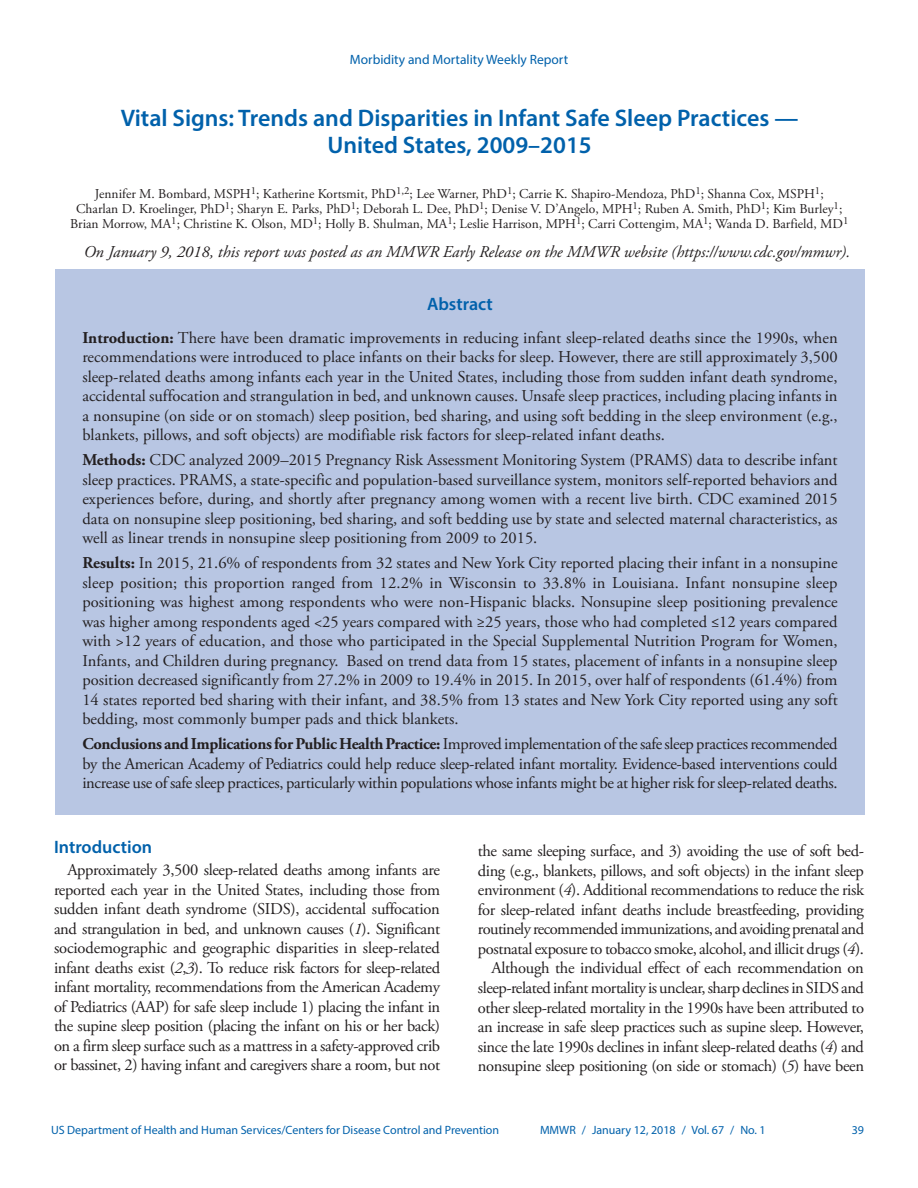
<style>
.page{position:relative;width:918px;height:1188px;background:#fff}
.page>*{position:absolute;margin:0;border:0;box-sizing:border-box;transform-origin:0 0}
.Report_Title{font:600 24px/27px "Myriad Pro";color:#0161ab;text-align:center}
.Heading_1{font:600 18px "Myriad Pro";color:#0161ab}
.Summary_Abstract_Tit{font:600 18px "Myriad Pro";color:#0161ab}
.Summary_Abstract_Tex{font:16.5px/19.5px "Adobe Garamond Pro";color:#231f20;text-align:justify}
.Paragraph{font:16.5px/19.5px "Adobe Garamond Pro";letter-spacing:-.025em;color:#231f20;text-align:justify}
.Early_Release_Discla{font:italic 16.5px "Adobe Garamond Pro";color:#231f20}
.Author_Names{font:13.5px/15px "Adobe Garamond Pro";color:#231f20;text-align:center}
.t1{font:13.5px "Myriad Pro";color:#0161ab}
.t2{font:12px "Myriad Pro";color:#0161ab}
.s1{font-weight:700}
.s2{font-style:italic}
</style>
<div class="page">
<div style="left:55px;top:269px;width:810px;height:546px;background:#b8c6e3"></div>
<p class="t1" style="left:350px;top:51px;width:220px">Morbidity and Mortality Weekly Report</p>
<p class="Report_Title" style="left:121px;top:104px;width:679px">Vital Signs: Trends and Disparities in Infant Safe Sleep Practices —<br>United States, 2009–2015</p>
<p class="Author_Names" style="left:70px;top:187px;width:780px">Jennifer M. Bombard, MSPH<sup>1</sup>; Katherine Kortsmit, PhD<sup>1,2</sup>; Lee Warner, PhD<sup>1</sup>; Carrie K. Shapiro-Mendoza, PhD<sup>1</sup>; Shanna Cox, MSPH<sup>1</sup>;<br>Charlan D. Kroelinger, PhD<sup>1</sup>; Sharyn E. Parks, PhD<sup>1</sup>; Deborah L. Dee, PhD<sup>1</sup>; Denise V. D’Angelo, MPH<sup>1</sup>; Ruben A. Smith, PhD<sup>1</sup>; Kim Burley<sup>1</sup>;<br>Brian Morrow, MA<sup>1</sup>; Christine K. Olson, MD<sup>1</sup>; Holly B. Shulman, MA<sup>1</sup>; Leslie Harrison, MPH<sup>1</sup>; Carri Cottengim, MA<sup>1</sup>; Wanda D. Barfield, MD<sup>1</sup></p>
<p class="Early_Release_Discla" style="left:84px;top:242px;width:768px">On January 9, 2018, this report was posted as an MMWR Early Release on the MMWR website (https://www.cdc.gov/mmwr).</p>
<p class="Summary_Abstract_Tit" style="left:427px;top:292px;width:67px">Abstract</p>
<p class="Summary_Abstract_Tex" style="left:82px;top:328px;width:757px"><span class="s1">Introduction:</span> There have been dramatic improvements in reducing infant sleep-related deaths since the 1990s, when recommendations were introduced to place infants on their backs for sleep. However, there are still approximately 3,500 sleep-related deaths among infants each year in the United States, including those from sudden infant death syndrome, accidental suffocation and strangulation in bed, and unknown causes. Unsafe sleep practices, including placing infants in a nonsupine (on side or on stomach) sleep position, bed sharing, and using soft bedding in the sleep environment (e.g., blankets, pillows, and soft objects) are modifiable risk factors for sleep-related infant deaths.</p>
<p class="Summary_Abstract_Tex" style="left:82px;top:451px;width:757px"><span class="s1">Methods:</span> CDC analyzed 2009–2015 Pregnancy Risk Assessment Monitoring System (PRAMS) data to describe infant sleep practices. PRAMS, a state-specific and population-based surveillance system, monitors self-reported behaviors and experiences before, during, and shortly after pregnancy among women with a recent live birth. CDC examined 2015 data on nonsupine sleep positioning, bed sharing, and soft bedding use by state and selected maternal characteristics, as well as linear trends in nonsupine sleep positioning from 2009 to 2015.</p>
<p class="Summary_Abstract_Tex" style="left:82px;top:554px;width:757px"><span class="s1">Results:</span> In 2015, 21.6% of respondents from 32 states and New York City reported placing their infant in a nonsupine sleep position; this proportion ranged from 12.2% in Wisconsin to 33.8% in Louisiana. Infant nonsupine sleep positioning was highest among respondents who were non-Hispanic blacks. Nonsupine sleep positioning prevalence was higher among respondents aged &lt;25 years compared with ≥25 years, those who had completed ≤12 years compared with &gt;12 years of education, and those who participated in the Special Supplemental Nutrition Program for Women, Infants, and Children during pregnancy. Based on trend data from 15 states, placement of infants in a nonsupine sleep position decreased significantly from 27.2% in 2009 to 19.4% in 2015. In 2015, over half of respondents (61.4%) from 14 states reported bed sharing with their infant, and 38.5% from 13 states and New York City reported using any soft bedding, most commonly bumper pads and thick blankets.</p>
<p class="Summary_Abstract_Tex" style="left:82px;top:735px;width:757px"><span class="s1">Conclusions and Implications for Public Health Practice:</span> Improved implementation of the safe sleep practices recommended by the American Academy of Pediatrics could help reduce sleep-related infant mortality. Evidence-based interventions could increase use of safe sleep practices, particularly within populations whose infants might be at higher risk for sleep-related deaths.</p>
<p class="Heading_1" style="left:54px;top:836px;width:100px">Introduction</p>
<p class="Paragraph" style="left:54px;top:861px;width:388px;text-indent:13px">Approximately 3,500 sleep-related deaths among infants are reported each year in the United States, including those from sudden infant death syndrome (SIDS), accidental suffocation and strangulation in bed, and unknown causes (<span class="s2">1</span>). Significant sociodemographic and geographic disparities in sleep-related infant deaths exist (<span class="s2">2</span>,<span class="s2">3</span>). To reduce risk factors for sleep-related infant mortality, recommendations from the American Academy of Pediatrics (AAP) for safe sleep include 1) placing the infant in the supine sleep position (placing the infant on his or her back) on a firm sleep surface such as a mattress in a safety-approved crib or bassinet, 2) having infant and caregivers share a room, but not</p>
<p class="Paragraph" style="left:478px;top:842px;width:388px">the same sleeping surface, and 3) avoiding the use of soft bed&shy;ding (e.g., blankets, pillows, and soft objects) in the infant sleep environment (<span class="s2">4</span>). Additional recommendations to reduce the risk for sleep-related infant deaths include breastfeeding, providing routinely recommended immunizations, and avoiding prenatal and postnatal exposure to tobacco smoke, alcohol, and illicit drugs (<span class="s2">4</span>).</p>
<p class="Paragraph" style="left:478px;top:959px;width:388px;text-indent:13px">Although the individual effect of each recommendation on sleep-related infant mortality is unclear, sharp declines in SIDS and other sleep-related mortality in the 1990s have been attributed to an increase in safe sleep practices such as supine sleep. However, since the late 1990s declines in infant sleep-related deaths (<span class="s2">4</span>) and nonsupine sleep positioning (on side or stomach) (<span class="s2">5</span>) have been</p>
<p class="t2" style="left:51px;top:1123px;width:450px">US Department of Health and Human Services/Centers for Disease Control and Prevention</p>
<p class="t2" style="left:540px;top:1123px;width:227px">MMWR / January 12, 2018 / Vol. 67 / No. 1</p>
<p class="t2" style="left:852px;top:1123px;width:14px">39</p>
</div>
